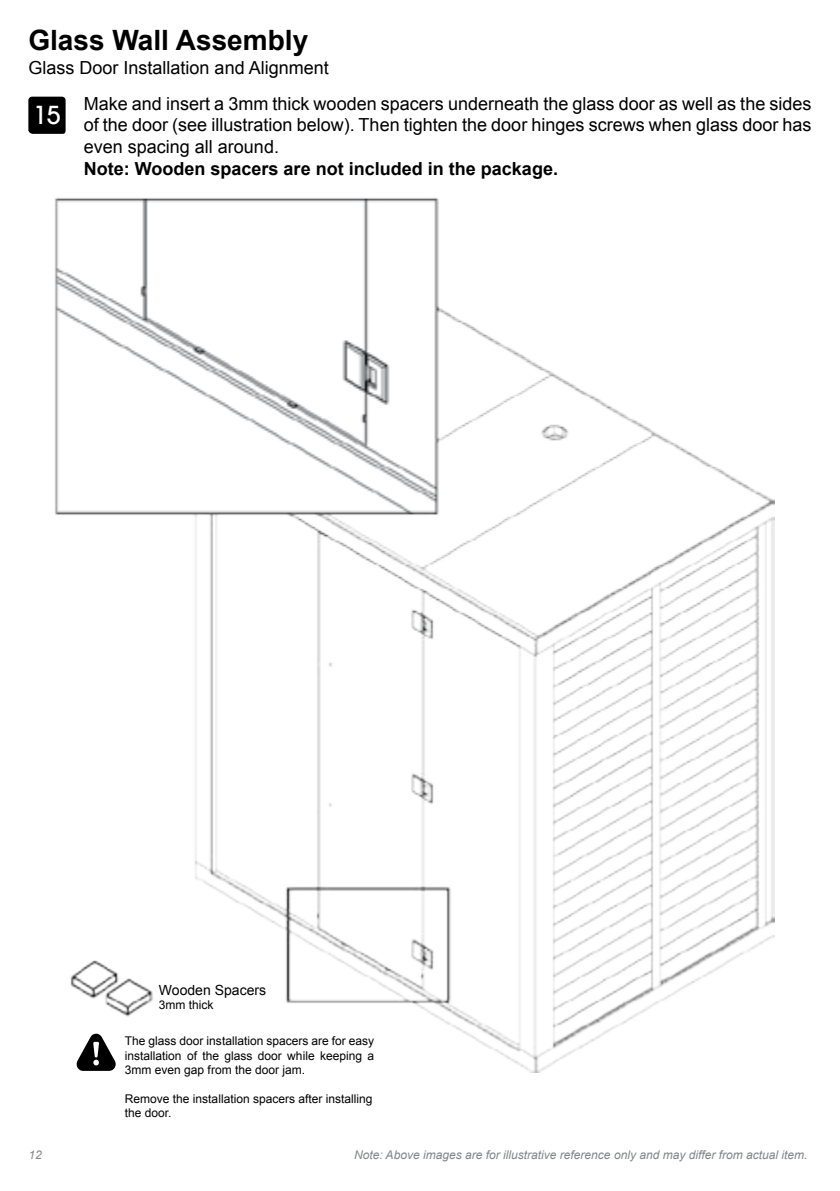
<style>
.page{position:relative;width:840px;height:1191px;background:#fff}
.page>*{position:absolute;margin:0;border:0;box-sizing:border-box;transform-origin:0 0}
.t1{font:700 28px "Arial";color:#000}
.t2{font:500 24.8px "Avant Garde LT";color:#fff}
.t3{font:18px/21.6px "Arial";color:#000;text-align:justify}
.t4{font:700 18px "Arial";color:#000}
.t5{font:14px "Arial";color:#000}
.t6{font:12px/14.4px "Arial";color:#000;text-align:justify}
.t7{font:italic 12px "Arial";color:#828486}
</style>
<div class="page">
<img style="left:31px;top:96px;width:743px;height:976px">
<svg style="left:28px;top:97px;width:38px;height:37px"></svg>
<svg style="left:76px;top:1033px;width:40px;height:37px"></svg>
<h1 class="t1" style="left:28px;top:29px;width:281px">Glass Wall Assembly</h1>
<p class="t3" style="left:28px;top:58px;width:302px">Glass Door Installation and Alignment</p>
<h2 class="t2" style="left:33px;top:101px;width:29px">15</h2>
<p class="t3" style="left:84px;top:94px;width:729px">Make and insert a 3mm thick wooden spacers underneath the glass door as well as the sides of the door (see illustration below). Then tighten the door hinges screws when glass door has even spacing all around.</p>
<p class="t4" style="left:84px;top:161px;width:475px">Note: Wooden spacers are not included in the package.</p>
<p class="t5" style="left:159px;top:985px;width:109px">Wooden Spacers</p>
<p class="t6" style="left:159px;top:999px;width:56px">3mm thick</p>
<p class="t6" style="left:125px;top:1034px;width:251px">The glass door installation spacers are for easy installation of the glass door while keeping a 3mm even gap from the door jam.</p>
<p class="t6" style="left:125px;top:1092px;width:249px">Remove the installation spacers after installing the door.</p>
<p class="t7" style="left:28px;top:1150px;width:15px">12</p>
<p class="t7" style="left:354px;top:1150px;width:455px">Note: Above images are for illustrative reference only and may differ from actual item.</p>
</div>
